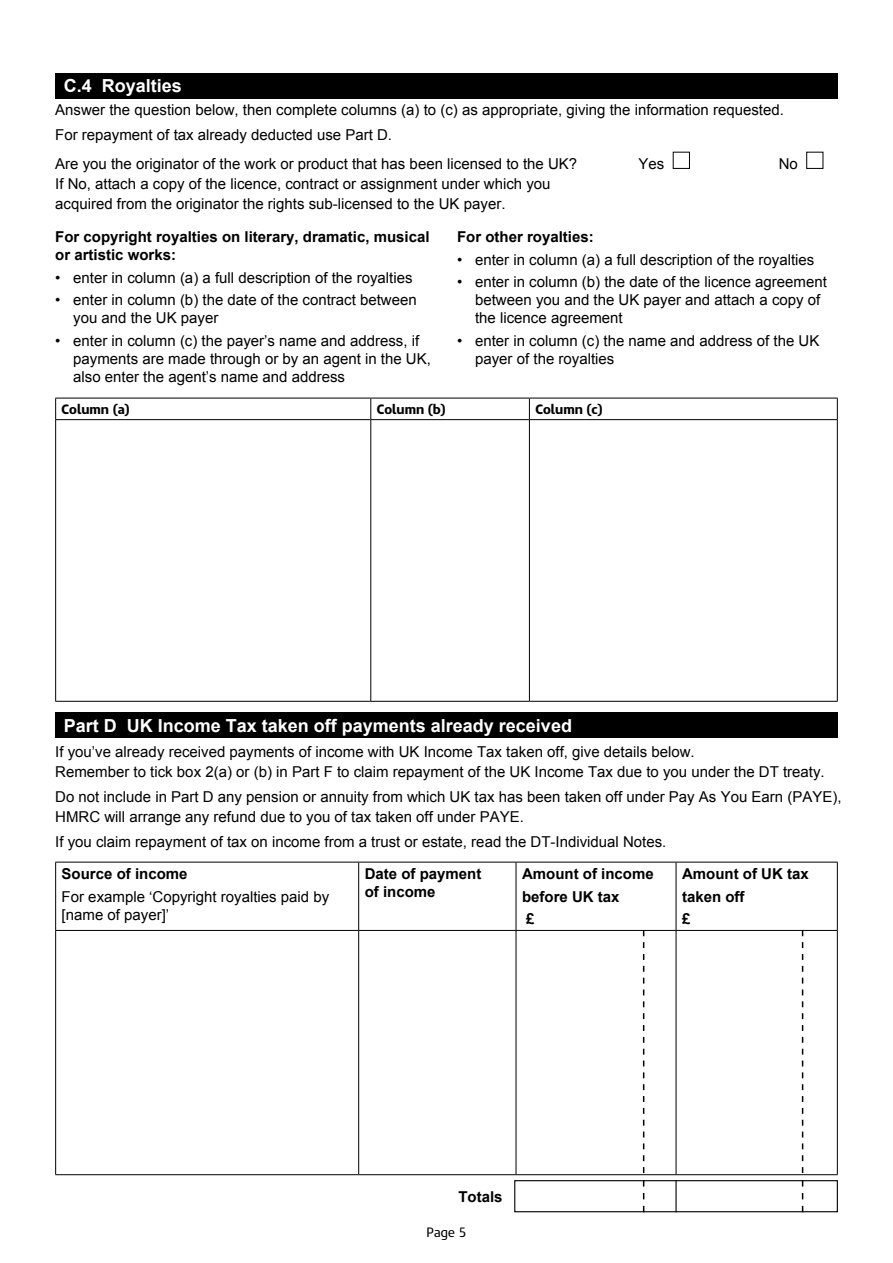
<style>
.page{position:relative;width:893px;height:1263px;background:#fff}
.page>*{position:absolute;margin:0;border:0;box-sizing:border-box;transform-origin:0 0}
.DT_A4_Panel_Heading{font:700 18px "Arial";color:#fff}
.DT_Bodytext{font:15px/18px "Arial";color:#000}
.DT_Bodytext-2{font:700 15px/18px "Arial";color:#000}
.DT_A4_Heading_C{font:800 12.75px "HMRC Modena";color:#000}
.t1{font:12.75px "HMRC Modena";color:#000}
</style>
<div class="page">
<div style="left:55px;top:73px;width:783px;height:26px;background:#000"></div>
<div style="left:673px;top:152px;width:17px;height:17px;border:1px solid #000"></div>
<div style="left:806px;top:152px;width:17px;height:17px;border:1px solid #000"></div>
<div style="left:55px;top:712px;width:783px;height:26px;background:#000"></div>
<hr style="left:55px;top:862px;width:304px;height:1px;background:#000">
<hr style="left:55px;top:862px;width:1px;height:68px;background:#000">
<hr style="left:837px;top:862px;width:1px;height:68px;background:#000">
<hr style="left:55px;top:930px;width:304px;height:1px;background:#000">
<hr style="left:55px;top:931px;width:1px;height:243px;background:#000">
<hr style="left:359px;top:930px;width:157px;height:1px;background:#000">
<hr style="left:516px;top:930px;width:160px;height:1px;background:#000">
<hr style="left:676px;top:930px;width:162px;height:1px;background:#000">
<hr style="left:837px;top:931px;width:1px;height:243px;background:#000">
<hr style="left:55px;top:1174px;width:304px;height:1px;background:#000">
<hr style="left:359px;top:862px;width:157px;height:1px;background:#000">
<hr style="left:358px;top:862px;width:1px;height:68px;background:#000">
<hr style="left:516px;top:862px;width:160px;height:1px;background:#000">
<hr style="left:516px;top:862px;width:1px;height:68px;background:#000">
<hr style="left:676px;top:862px;width:162px;height:1px;background:#000">
<hr style="left:676px;top:862px;width:1px;height:68px;background:#000">
<hr style="left:358px;top:931px;width:1px;height:243px;background:#000">
<hr style="left:516px;top:931px;width:1px;height:243px;background:#000">
<hr style="left:676px;top:931px;width:1px;height:243px;background:#000">
<hr style="left:359px;top:1174px;width:157px;height:1px;background:#000">
<hr style="left:516px;top:1174px;width:160px;height:1px;background:#000">
<hr style="left:676px;top:1174px;width:162px;height:1px;background:#000">
<div style="left:514px;top:1180px;width:324px;height:32px;border:1px solid #000"></div>
<hr style="left:675px;top:1180px;width:2px;height:32px;background:#000">
<svg style="left:802px;top:1180px;width:1px;height:32px"></svg>
<svg style="left:802px;top:931px;width:1px;height:242px"></svg>
<hr style="left:55px;top:398px;width:316px;height:1px;background:#000">
<svg style="left:55px;top:398px;width:1px;height:21px"></svg>
<hr style="left:371px;top:398px;width:158px;height:1px;background:#000">
<svg style="left:370px;top:398px;width:1px;height:21px"></svg>
<hr style="left:529px;top:398px;width:309px;height:1px;background:#000">
<svg style="left:529px;top:398px;width:1px;height:21px"></svg>
<svg style="left:837px;top:398px;width:1px;height:21px"></svg>
<hr style="left:55px;top:419px;width:316px;height:1px;background:#000">
<hr style="left:371px;top:419px;width:158px;height:1px;background:#000">
<hr style="left:529px;top:419px;width:309px;height:1px;background:#000">
<hr style="left:55px;top:420px;width:1px;height:281px;background:#000">
<hr style="left:370px;top:420px;width:1px;height:281px;background:#000">
<hr style="left:529px;top:420px;width:1px;height:281px;background:#000">
<hr style="left:837px;top:420px;width:1px;height:281px;background:#000">
<hr style="left:55px;top:701px;width:316px;height:1px;background:#000">
<hr style="left:371px;top:701px;width:158px;height:1px;background:#000">
<hr style="left:529px;top:701px;width:309px;height:1px;background:#000">
<svg style="left:643px;top:931px;width:1px;height:242px"></svg>
<svg style="left:643px;top:1180px;width:1px;height:32px"></svg>
<p class="DT_A4_Panel_Heading" style="left:64px;top:74px;width:120px">C.4 Royalties</p>
<p class="DT_Bodytext" style="left:55px;top:101px;width:730px">Answer the question below, then complete columns (a) to (c) as appropriate, giving the information requested.</p>
<p class="DT_Bodytext" style="left:55px;top:126px;width:338px">For repayment of tax already deducted use Part D.</p>
<p class="DT_Bodytext" style="left:55px;top:155px;width:523px">Are you the originator of the work or product that has been licensed to the UK?</p>
<p class="DT_Bodytext" style="left:639px;top:155px;width:27px">Yes</p>
<p class="DT_Bodytext" style="left:779px;top:155px;width:21px">No</p>
<p class="DT_Bodytext" style="left:55px;top:174px;width:497px;line-height:20.2px">If No, attach a copy of the licence, contract or assignment under which you acquired from the originator the rights sub-licensed to the UK payer.</p>
<p class="DT_Bodytext-2" style="left:55px;top:228px;width:376px">For copyright royalties on literary, dramatic, musical or artistic works:</p>
<p class="DT_Bodytext" style="left:55px;top:268px;width:359px">• enter in column (a) a full description of the royalties</p>
<p class="DT_Bodytext" style="left:73px;top:291px;width:345px;text-indent:-18px">• enter in column (b) the date of the contract between you and the UK payer</p>
<p class="DT_Bodytext" style="left:73px;top:332px;width:359px;text-indent:-18px">• enter in column (c) the payer’s name and address, if payments are made through or by an agent in the UK, also enter the agent’s name and address</p>
<p class="DT_Bodytext-2" style="left:457px;top:228px;width:138px">For other royalties:</p>
<p class="DT_Bodytext" style="left:457px;top:250px;width:359px">• enter in column (a) a full description of the royalties</p>
<p class="DT_Bodytext" style="left:475px;top:273px;width:353px;text-indent:-18px">• enter in column (b) the date of the licence agreement between you and the UK payer and attach a copy of the licence agreement</p>
<p class="DT_Bodytext" style="left:475px;top:332px;width:346px;text-indent:-18px">• enter in column (c) the name and address of the UK payer of the royalties</p>
<h4 class="DT_A4_Heading_C" style="left:62px;top:401px;width:69px">Column (a)</h4>
<h4 class="DT_A4_Heading_C" style="left:377px;top:401px;width:70px">Column (b)</h4>
<h4 class="DT_A4_Heading_C" style="left:535px;top:401px;width:68px">Column (c)</h4>
<p class="DT_A4_Panel_Heading" style="left:64px;top:713px;width:510px">Part D UK Income Tax taken off payments already received</p>
<p class="DT_Bodytext" style="left:55px;top:742px;width:771px;line-height:20.2px">If you’ve already received payments of income with UK Income Tax taken off, give details below.<br>Remember to tick box 2(a) or (b) in Part F to claim repayment of the UK Income Tax due to you under the DT treaty.</p>
<p class="DT_Bodytext" style="left:55px;top:787px;width:788px;line-height:20.2px">Do not include in Part D any pension or annuity from which UK tax has been taken off under Pay As You Earn (PAYE),<br>HMRC will arrange any refund due to you of tax taken off under PAYE.</p>
<p class="DT_Bodytext" style="left:55px;top:833px;width:613px">If you claim repayment of tax on income from a trust or estate, read the DT-Individual Notes.</p>
<p class="DT_Bodytext-2" style="left:62px;top:865px;width:127px">Source of income</p>
<p class="DT_Bodytext" style="left:62px;top:888px;width:269px">For example ‘Copyright royalties paid by [name of payer]’</p>
<p class="DT_Bodytext-2" style="left:365px;top:865px;width:118px">Date of payment of income</p>
<p class="DT_Bodytext-2" style="left:522px;top:865px;width:133px">Amount of income</p>
<p class="DT_Bodytext-2" style="left:682px;top:865px;width:128px">Amount of UK tax</p>
<p class="DT_Bodytext-2" style="left:682px;top:888px;width:64px">taken off</p>
<p class="DT_Bodytext-2" style="left:682px;top:911px;width:10px">£</p>
<p class="DT_Bodytext-2" style="left:522px;top:888px;width:99px">before UK tax</p>
<p class="DT_Bodytext-2" style="left:526px;top:911px;width:10px">£</p>
<p class="DT_Bodytext-2" style="left:458px;top:1188px;width:46px">Totals</p>
<p class="t1" style="left:427px;top:1224px;width:41px">Page 5</p>
</div>
